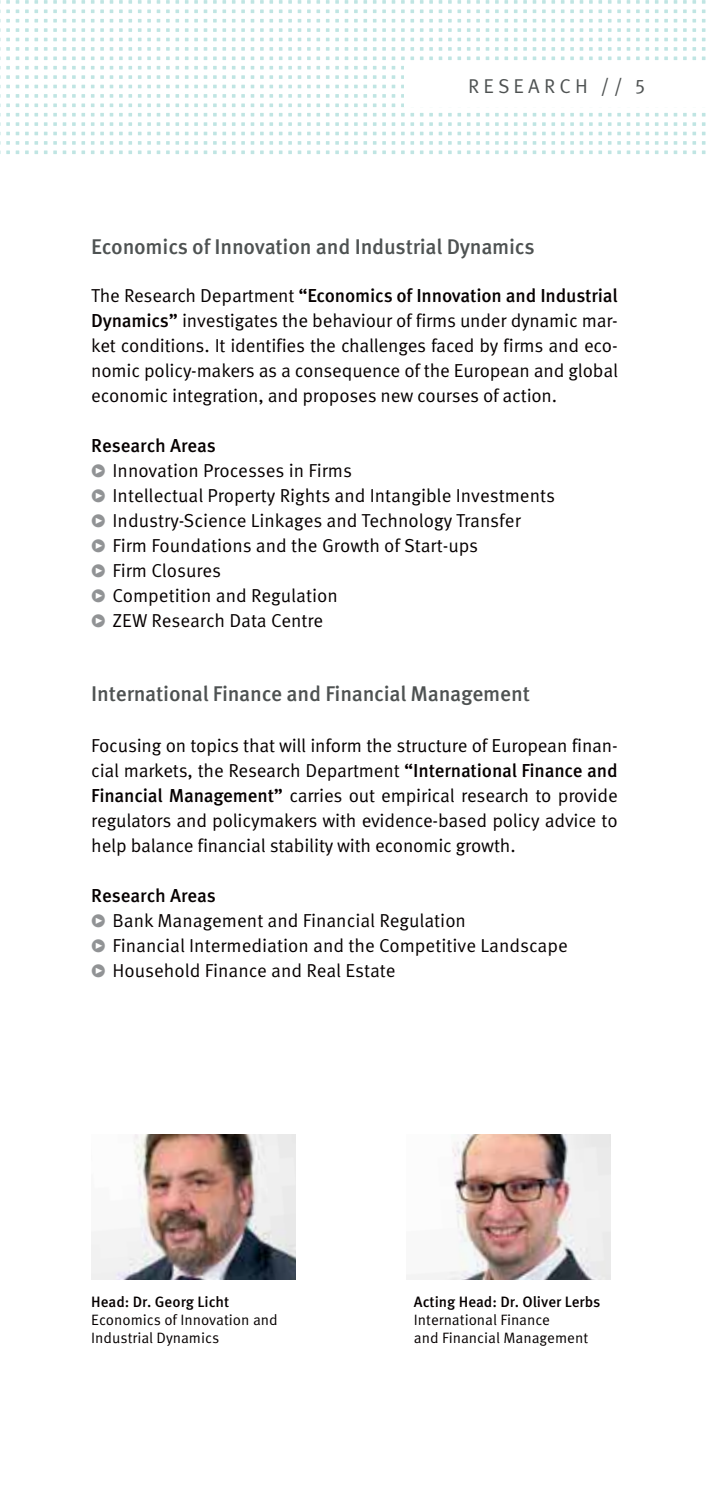
<style>
.page{position:relative;width:709px;height:1489px;background:#fff}
.page>*{position:absolute;margin:0;border:0;box-sizing:border-box;transform-origin:0 0}
.t1{font:500 21.25px "Meta Pro";letter-spacing:-.01em;color:#4e5252}
.t2{font:20px "Meta Pro";letter-spacing:.21em;color:#4e5252}
.t3{font:18.75px/25px "Meta Pro";color:#060001;text-align:justify}
.t4{font:500 18.75px "Meta Pro";letter-spacing:-.005em;color:#060001}
.t5{font:15px/18px "Meta Pro";color:#060001}
.t6{font:500 15px "Meta Pro";color:#060001}
.s1{font-weight:500}
.s2{font-size:17.5px;color:#919395}
</style>
<div class="page">
<svg style="left:0;top:0;width:706px;height:154px"></svg>
<div style="left:404px;top:64px;width:305px;height:42px;background:#fff"></div>
<img style="left:407px;top:1134px;width:204px;height:145px">
<img style="left:91px;top:1134px;width:204px;height:145px">
<p class="t2" style="left:468px;top:78px;width:178px">RESEARCH // 5</p>
<p class="t1" style="left:91px;top:238px;width:445px">Economics of Innovation and Industrial Dynamics</p>
<p class="t3" style="left:91px;top:285px;width:528px">The Research Department <span class="s1">“Economics of Innovation and Industrial Dynamics”</span> investigates the behaviour of firms under dynamic mar&shy;ket conditions. It identifies the challenges faced by firms and eco&shy;nomic policy-makers as a consequence of the European and global economic integration, and proposes new courses of action.</p>
<p class="t4" style="left:91px;top:438px;width:126px">Research Areas</p>
<p class="t3" style="left:91px;top:460px;width:262px"><span class="s2">-</span> Innovation Processes in Firms</p>
<p class="t3" style="left:91px;top:485px;width:465px"><span class="s2">-</span> Intellectual Property Rights and Intangible Investments</p>
<p class="t3" style="left:91px;top:510px;width:431px"><span class="s2">-</span> Industry-Science Linkages and Technology Transfer</p>
<p class="t3" style="left:91px;top:535px;width:388px"><span class="s2">-</span> Firm Foundations and the Growth of Start-ups</p>
<p class="t3" style="left:91px;top:560px;width:131px"><span class="s2">-</span> Firm Closures</p>
<p class="t3" style="left:91px;top:585px;width:248px"><span class="s2">-</span> Competition and Regulation</p>
<p class="t3" style="left:91px;top:610px;width:233px"><span class="s2">-</span> ZEW Research Data Centre</p>
<p class="t1" style="left:91px;top:685px;width:440px">International Finance and Financial Management</p>
<p class="t3" style="left:91px;top:735px;width:528px">Focusing on topics that will inform the structure of European finan&shy;cial markets, the Research Department <span class="s1">“International Finance and Financial Management”</span> carries out empirical research to provide regulators and policymakers with evidence-based policy advice to help balance financial stability with economic growth.</p>
<p class="t4" style="left:91px;top:888px;width:126px">Research Areas</p>
<p class="t3" style="left:91px;top:910px;width:376px"><span class="s2">-</span> Bank Management and Financial Regulation</p>
<p class="t3" style="left:91px;top:935px;width:478px"><span class="s2">-</span> Financial Intermediation and the Competitive Landscape</p>
<p class="t3" style="left:91px;top:960px;width:306px"><span class="s2">-</span> Household Finance and Real Estate</p>
<p class="t6" style="left:91px;top:1296px;width:139px">Head: Dr. Georg Licht</p>
<p class="t5" style="left:91px;top:1312px;width:188px">Economics of Innovation and<br>Industrial Dynamics</p>
<p class="t6" style="left:414px;top:1296px;width:188px">Acting Head: Dr. Oliver Lerbs</p>
<p class="t5" style="left:414px;top:1312px;width:176px">International Finance<br>and Financial Management</p>
</div>
